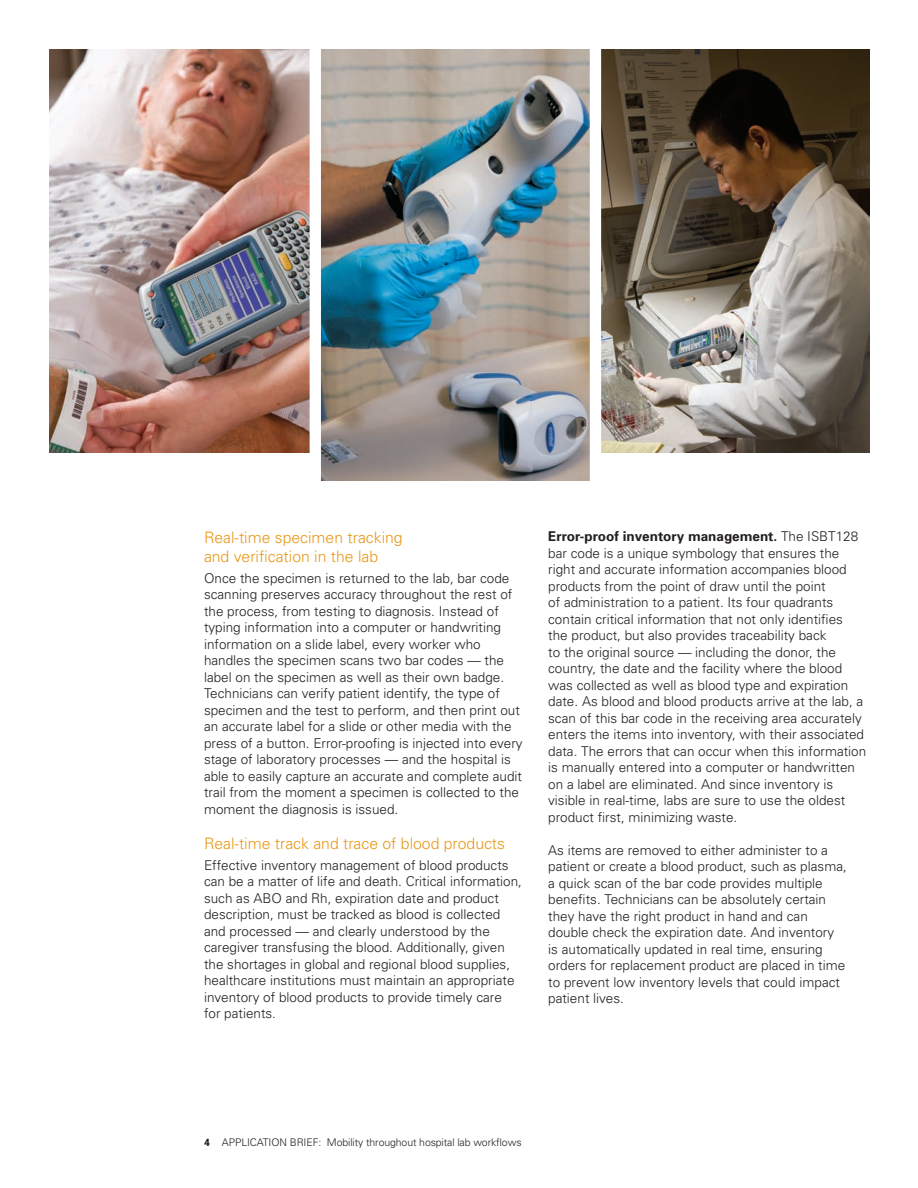
<style>
.page{position:relative;width:918px;height:1188px;background:#fff}
.page>*{position:absolute;margin:0;border:0;box-sizing:border-box;transform-origin:0 0}
.t1{font:300 15.75px/18.9px "Univers";color:#e89818}
.t2{font:300 13.5px/16.5px "Univers";color:#231f20}
.t3{font:300 10.5px "Univers";letter-spacing:-.01em;color:#231f20}
.s1{font-weight:700}
</style>
<div class="page">
<img style="left:601px;top:50px;width:268px;height:403px">
<img style="left:49px;top:50px;width:261px;height:403px">
<img style="left:321px;top:50px;width:269px;height:430px">
<p class="t1" style="left:204px;top:528px;width:200px">Real-time specimen tracking and verification in the lab</p>
<p class="t2" style="left:204px;top:569px;width:320px">Once the specimen is returned to the lab, bar code scanning preserves accuracy throughout the rest of the process, from testing to diagnosis. Instead of typing information into a computer or handwriting information on a slide label, every worker who handles the specimen scans two bar codes — the label on the specimen as well as their own badge.<br>Technicians can verify patient identify, the type of specimen and the test to perform, and then print out an accurate label for a slide or other media with the press of a button. Error-proofing is injected into every stage of laboratory processes — and the hospital is able to easily capture an accurate and complete audit trail from the moment a specimen is collected to the moment the diagnosis is issued.</p>
<p class="t1" style="left:204px;top:833px;width:303px">Real-time track and trace of blood products</p>
<p class="t2" style="left:204px;top:856px;width:320px">Effective inventory management of blood products can be a matter of life and death. Critical information, such as ABO and Rh, expiration date and product description, must be tracked as blood is collected and processed — and clearly understood by the caregiver transfusing the blood. Additionally, given the shortages in global and regional blood supplies, healthcare institutions must maintain an appropriate inventory of blood products to provide timely care<br>for patients.</p>
<p class="t2" style="left:548px;top:528px;width:320px"><span class="s1">Error-proof inventory management.</span> The ISBT128 bar code is a unique symbology that ensures the right and accurate information accompanies blood products from the point of draw until the point<br>of administration to a patient. Its four quadrants contain critical information that not only identifies<br>the product, but also provides traceability back<br>to the original source — including the donor, the country, the date and the facility where the blood was collected as well as blood type and expiration date. As blood and blood products arrive at the lab, a scan of this bar code in the receiving area accurately enters the items into inventory, with their associated data. The errors that can occur when this information is manually entered into a computer or handwritten on a label are eliminated. And since inventory is visible in real-time, labs are sure to use the oldest product first, minimizing waste.</p>
<p class="t2" style="left:548px;top:841px;width:300px">As items are removed to either administer to a patient or create a blood product, such as plasma, a quick scan of the bar code provides multiple benefits. Technicians can be absolutely certain they have the right product in hand and can double check the expiration date. And inventory is automatically updated in real time, ensuring orders for replacement product are placed in time to prevent low inventory levels that could impact patient lives.</p>
<p class="t3" style="left:204px;top:1136px;width:40px"><span class="s1">4</span> Applica</p>
<p class="t3" style="left:263px;top:1136px;width:260px">ti on BRIEF: Mobility throughout hospital lab workflows</p>
</div>
